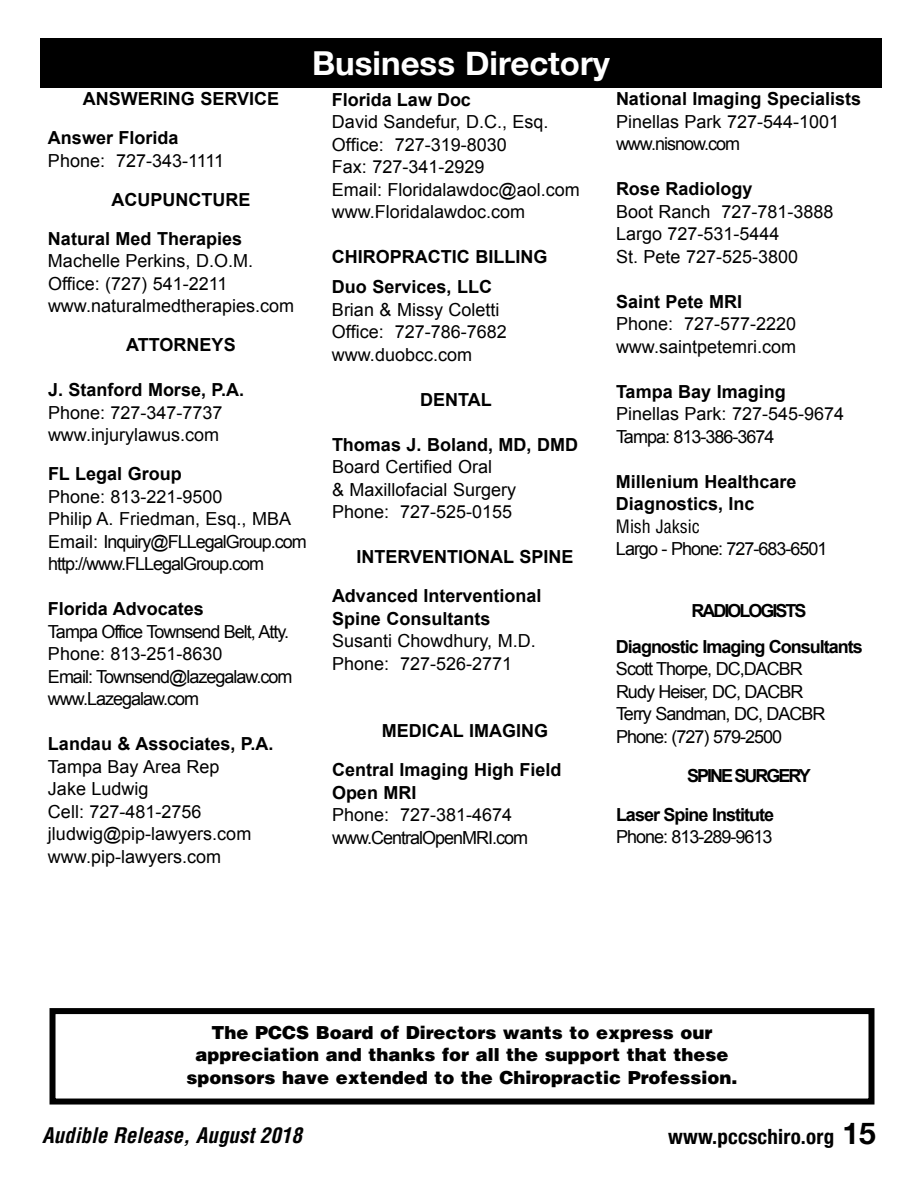
<style>
.page{position:relative;width:918px;height:1188px;background:#fff}
.page>*{position:absolute;margin:0;border:0;box-sizing:border-box;transform-origin:0 0}
.t1{font:700 33px "Helvetica Neue";color:#fff}
.t2{font:italic 700 condensed 21px "Helvetica";color:#000}
.t3{font:700 condensed 21px "Helvetica Neue";letter-spacing:.01em;color:#000}
.t4{font:18px/22.5px "Arial";color:#000}
.t5{font:700 18px/39px "Arial";color:#000}
.t6{font:18px/22.5px "Arial";letter-spacing:-.055em;color:#000}
.t7{font:900 18px/22.5px "Helvetica";color:#000;text-align:center}
.t8{font:700 18px/36px "Arial";letter-spacing:-.055em;color:#000}
.t9{font:condensed 18px "Helvetica";color:#000}
.s1{font-weight:700;color:#fff}
.s2{font-stretch:normal;font-size:30px}
</style>
<div class="page">
<div style="left:40px;top:38px;width:842px;height:49px;background:#000"></div>
<div style="left:50px;top:1008px;width:825px;height:97px;border:6px solid #000"></div>
<p class="t5" style="left:48px;top:80px;width:233px;text-indent:35px">ANSWERING SERVICE<br>Answer Florida</p>
<p class="t4" style="left:48px;top:149px;width:178px">Phone: 727-343-1111</p>
<p class="t5" style="left:48px;top:180px;width:204px;text-indent:64px">ACuPuNCTuRE<br>Natural Med Therapies</p>
<p class="t4" style="left:48px;top:250px;width:248px">Machelle Perkins, D.O.M.<br>Office: (727) 541-2211 www.naturalmedtherapies.com</p>
<p class="t5" style="left:126px;top:326px;width:111px">ATTORNEYS</p>
<p class="t5" style="left:48px;top:371px;width:198px">J. Stanford Morse, P.A.</p>
<p class="t4" style="left:48px;top:401px;width:176px">Phone: 727-347-7737 www.injurylawus.com</p>
<p class="t5" style="left:48px;top:455px;width:135px">FL Legal Group</p>
<p class="t6" style="left:48px;top:485px;width:260px">Phone: 813-221-9500<br>Philip A. Friedman, Esq., MBA<br>Email: Inquiry@FLLegalGroup.com http://www.FLLegalGroup.com</p>
<p class="t5" style="left:48px;top:590px;width:157px">Florida Advocates</p>
<p class="t6" style="left:48px;top:620px;width:246px">Tampa Office Townsend Belt, Atty.<br>Phone: 813-251-8630<br>Email: Townsend@lazegalaw.com www.Lazegalaw.com</p>
<p class="t5" style="left:48px;top:725px;width:227px">Landau &amp; Associates, P.A.</p>
<p class="t4" style="left:48px;top:755px;width:205px">Tampa Bay Area Rep<br>Jake Ludwig<br>Cell: 727-481-2756 jludwig@pip-lawyers.com www.pip-lawyers.com</p>
<h1 class="t1" style="left:312px;top:43px;width:299px">Business Directory</h1>
<p class="t5" style="left:332px;top:80px;width:141px">Florida Law Doc</p>
<p class="t4" style="left:332px;top:111px;width:249px">David Sandefur, D.C., Esq.<br>Office: 727-319-8030<br>Fax: 727-341-2929<br>Email: Floridalawdoc@aol.com www.Floridalawdoc.com</p>
<p class="t5" style="left:332px;top:242px;width:217px;line-height:30px">CHIROPRACTIC BILLING<br>Duo Services, LLC</p>
<p class="t4" style="left:332px;top:298px;width:176px">Brian &amp; Missy Coletti<br>Office: 727-786-7682 www.duobcc.com <span class="s1">.</span></p>
<p class="t5" style="left:420px;top:380px;width:73px">DENTAL</p>
<p class="t5" style="left:332px;top:425px;width:248px">Thomas J. Boland, MD, DMD</p>
<p class="t4" style="left:332px;top:456px;width:186px">Board Certified Oral<br>&amp; Maxillofacial Surgery<br>Phone: 727-525-0155</p>
<p class="t5" style="left:332px;top:537px;width:243px;text-indent:25px">INTERVENTIONAL SPINE<br>Advanced Interventional</p>
<p class="t5" style="left:332px;top:599px;width:160px">Spine Consultants</p>
<p class="t4" style="left:332px;top:630px;width:205px">Susanti Chowdhury, M.D.<br>Phone: 727-526-2771</p>
<p class="t5" style="left:332px;top:711px;width:231px;text-indent:50px">MEDICAL IMAGING<br>Central Imaging High Field</p>
<p class="t5" style="left:332px;top:773px;width:86px">Open MRI</p>
<p class="t6" style="left:332px;top:804px;width:198px">Phone: 727-381-4674 www.CentralOpenMRI.com</p>
<p class="t5" style="left:616px;top:80px;width:247px">National Imaging Specialists</p>
<p class="t4" style="left:616px;top:110px;width:225px">Pinellas Park 727-544-1001 www.nisnow.com</p>
<p class="t5" style="left:616px;top:170px;width:138px">Rose Radiology</p>
<p class="t4" style="left:616px;top:200px;width:219px">Boot Ranch 727-781-3888<br>Largo 727-531-5444<br>St. Pete 727-525-3800</p>
<p class="t5" style="left:616px;top:282px;width:128px">Saint Pete MRI</p>
<p class="t4" style="left:616px;top:313px;width:182px">Phone: 727-577-2220 www.saintpetemri.com</p>
<p class="t5" style="left:616px;top:372px;width:171px">Tampa Bay Imaging</p>
<p class="t4" style="left:616px;top:403px;width:230px">Pinellas Park: 727-545-9674<br>Tampa: 813-386-3674</p>
<p class="t5" style="left:616px;top:470px;width:182px;line-height:22.5px">Millenium Healthcare<br>Diagnostics, Inc</p>
<p class="t9" style="left:616px;top:516px;width:85px">Mish Jaksic</p>
<p class="t6" style="left:616px;top:538px;width:213px">Largo - Phone: 727-683-6501</p>
<p class="t8" style="left:616px;top:593px;width:248px;text-indent:76px">RADIOLOGISTS<br>Diagnostic Imaging Consultants</p>
<p class="t6" style="left:616px;top:658px;width:211px">Scott Thorpe, DC,DACBR<br>Rudy Heiser, DC, DACBR<br>Terry Sandman, DC, DACBR<br>Phone: (727) 579-2500</p>
<p class="t8" style="left:616px;top:756px;width:196px;line-height:39px;text-indent:71px">SPINE SuRGERY<br>Laser Spine Institute</p>
<p class="t6" style="left:616px;top:826px;width:158px">Phone: 813-289-9613</p>
<p class="t7" style="left:187px;top:1021px;width:552px">The PCCS Board of Directors wants to express our appreciation and thanks for all the support that these sponsors have extended to the Chiropractic Profession.</p>
<p class="t2" style="left:42px;top:1123px;width:261px">Audible Release, August 2018</p>
<p class="t3" style="left:668px;top:1124px;width:209px">www.pccschiro.org <span class="s2">15</span></p>
</div>
